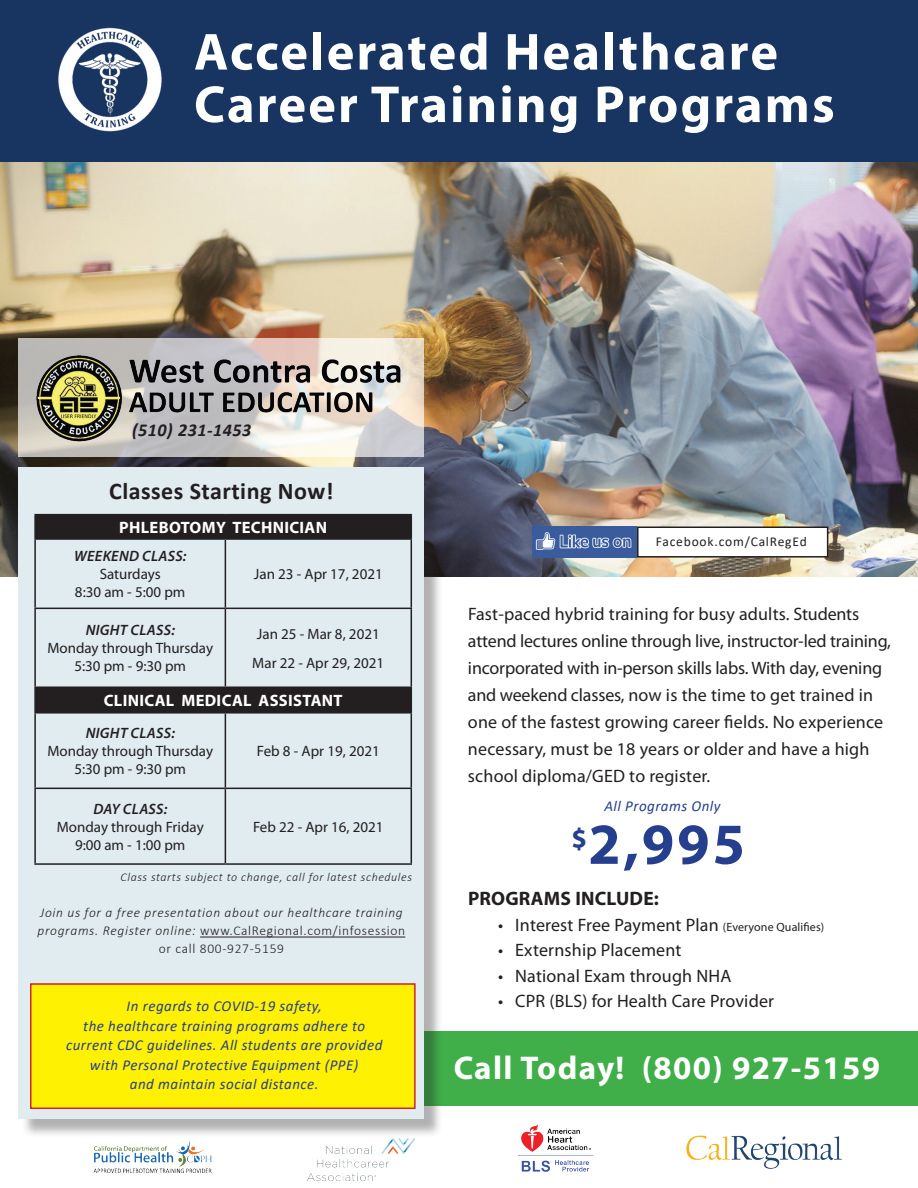
<style>
.page{position:relative;width:918px;height:1188px;background:#fff}
.page>*{position:absolute;margin:0;border:0;box-sizing:border-box;transform-origin:0 0}
.t1{font:700 58.5px "Myriad Pro";color:#253f8e}
.t2{font:700 52.5px/52.5px "Myriad Pro";letter-spacing:.04em;color:#fff}
.t3{font:700 33px "Myriad Pro";letter-spacing:.04em;color:#fff}
.t4{font:700 24px "Calibri";letter-spacing:.02em;color:#231f20}
.t5{font:700 19.5px "Myriad Pro";letter-spacing:.01em;color:#231f20}
.t6{font:italic 700 18.15px "Calibri";letter-spacing:.03em;color:#231f20}
.t7{font:18px/27px "Myriad Pro";letter-spacing:.01em;color:#231f20}
.t8{font:700 16.5px "Myriad Pro";letter-spacing:.02em;color:#fff}
.t9{font:italic 15.15px/19.5px "Calibri";letter-spacing:.03em;color:#253f8e;text-align:center}
.t10{font:15px/18px "Myriad Pro";color:#231f20;text-align:center}
.t11{font:italic 600 15px "Myriad Pro";letter-spacing:.02em;color:#231f20}
.t12{font:italic 300 13.5px/18px "Calibri";letter-spacing:.05em;color:#231f20;text-align:center}
.t13{font:13.5px "Calibri";letter-spacing:.06em;color:#231f20}
.t14{font:italic 300 12px "Calibri";letter-spacing:.05em;color:#231f20}
.s1{font-style:normal}
.s2{font-size:12px}
</style>
<div class="page">
<div style="left:0;top:0;width:918px;height:162px;background:#183460"></div>
<div style="left:423px;top:1031px;width:495px;height:75px;background:#40ae49"></div>
<img style="left:0;top:162px;width:918px;height:415px">
<div style="left:21px;top:470px;width:422px;height:668px;background:#231f20;opacity:.35"></div>
<div style="left:19px;top:467px;width:405px;height:652px;background:#e0ecf0"></div>
<img style="left:94px;top:1140px;width:117px;height:33px">
<img style="left:308px;top:1138px;width:107px;height:43px">
<div style="left:638px;top:527px;width:190px;height:30px;background:#fff"></div>
<div style="left:637px;top:526px;width:191px;height:32px;border:2px solid #231f20"></div>
<img style="left:532px;top:526px;width:104px;height:32px">
<img style="left:686px;top:1135px;width:156px;height:34px">
<img style="left:518px;top:1124px;width:76px;height:48px">
<hr style="left:200px;top:937px;width:205px;height:1px;background:#231f20">
<svg style="left:36px;top:515px;width:375px;height:197px"></svg>
<hr style="left:34px;top:514px;width:191px;height:1px;background:#231f20">
<hr style="left:34px;top:515px;width:2px;height:23px;background:#231f20">
<hr style="left:225px;top:514px;width:187px;height:1px;background:#231f20">
<svg style="left:411px;top:515px;width:1px;height:23px"></svg>
<hr style="left:34px;top:538px;width:191px;height:2px;background:#231f20">
<hr style="left:34px;top:540px;width:2px;height:68px;background:#231f20">
<hr style="left:225px;top:538px;width:187px;height:2px;background:#231f20">
<hr style="left:225px;top:540px;width:1px;height:68px;background:#231f20">
<hr style="left:411px;top:540px;width:1px;height:68px;background:#231f20">
<hr style="left:34px;top:608px;width:191px;height:1px;background:#231f20">
<hr style="left:34px;top:609px;width:2px;height:77px;background:#231f20">
<hr style="left:225px;top:608px;width:187px;height:1px;background:#231f20">
<hr style="left:225px;top:609px;width:1px;height:77px;background:#231f20">
<hr style="left:411px;top:609px;width:1px;height:77px;background:#231f20">
<hr style="left:34px;top:686px;width:191px;height:2px;background:#231f20">
<hr style="left:34px;top:688px;width:2px;height:24px;background:#231f20">
<hr style="left:225px;top:686px;width:187px;height:2px;background:#231f20">
<svg style="left:411px;top:688px;width:1px;height:24px"></svg>
<hr style="left:34px;top:712px;width:191px;height:2px;background:#231f20">
<hr style="left:34px;top:714px;width:2px;height:74px;background:#231f20">
<hr style="left:225px;top:712px;width:187px;height:2px;background:#231f20">
<hr style="left:225px;top:714px;width:1px;height:74px;background:#231f20">
<hr style="left:411px;top:714px;width:1px;height:74px;background:#231f20">
<hr style="left:34px;top:788px;width:191px;height:1px;background:#231f20">
<hr style="left:34px;top:789px;width:2px;height:74px;background:#231f20">
<hr style="left:225px;top:788px;width:187px;height:1px;background:#231f20">
<hr style="left:225px;top:789px;width:1px;height:74px;background:#231f20">
<hr style="left:411px;top:789px;width:1px;height:74px;background:#231f20">
<hr style="left:34px;top:863px;width:191px;height:2px;background:#231f20">
<hr style="left:225px;top:863px;width:187px;height:2px;background:#231f20">
<img style="left:58px;top:27px;width:104px;height:105px">
<div style="left:30px;top:983px;width:386px;height:126px;background:#fff101;border:2px solid #d1232a"></div>
<svg style="left:19px;top:338px;width:405px;height:119px;background:#d1cec9"></svg>
<img style="left:26px;top:352px;width:96px;height:92px">
<img style="left:129px;top:340px;width:279px;height:92px">
<h2 class="t2" style="left:194px;top:24px;width:642px">Accelerated Healthcare<br>Career Training Programs</h2>
<p class="t6" style="left:132px;top:417px;width:121px">(510) 231-1453</p>
<h3 class="t4" style="left:109px;top:474px;width:226px">Classes Starting Now!</h3>
<p class="t8" style="left:119px;top:517px;width:209px">PHLEBOTOMY TECHNICIAN</p>
<p class="t11" style="left:74px;top:547px;width:114px">WEEKEND CLASS:</p>
<p class="t10" style="left:75px;top:565px;width:112px">Saturdays<br>8:30 am - 5:00 pm</p>
<p class="t10" style="left:254px;top:565px;width:130px">Jan 23 - Apr 17, 2021</p>
<p class="t11" style="left:86px;top:621px;width:91px">NIGHT CLASS:</p>
<p class="t10" style="left:47px;top:639px;width:167px">Monday through Thursday<br>5:30 pm - 9:30 pm</p>
<p class="t10" style="left:252px;top:620px;width:134px;line-height:28.5px">Jan 25 - Mar 8, 2021<br>Mar 22 - Apr 29, 2021</p>
<p class="t8" style="left:104px;top:690px;width:240px">CLINICAL MEDICAL ASSISTANT</p>
<p class="t11" style="left:86px;top:724px;width:91px">NIGHT CLASS:</p>
<p class="t10" style="left:47px;top:742px;width:167px">Monday through Thursday<br>5:30 pm - 9:30 pm</p>
<p class="t10" style="left:257px;top:742px;width:124px">Feb 8 - Apr 19, 2021</p>
<p class="t11" style="left:93px;top:799px;width:75px">DAY CLASS:</p>
<p class="t10" style="left:57px;top:818px;width:148px">Monday through Friday<br>9:00 am - 1:00 pm</p>
<p class="t10" style="left:253px;top:818px;width:132px">Feb 22 - Apr 16, 2021</p>
<p class="t14" style="left:121px;top:870px;width:293px">Class starts subject to change, call for latest schedules</p>
<p class="t12" style="left:37px;top:904px;width:369px">Join us for a free presentation about our healthcare training programs. Register online: <span class="s1">www.CalRegional.com/infosession or call 800-927-5159</span></p>
<p class="t9" style="left:66px;top:996px;width:318px">In regards to COVID-19 safety,<br>the healthcare training programs adhere to current CDC guidelines. All students are provided with Personal Protective Equipment (PPE)<br>and maintain social distance.</p>
<p class="t13" style="left:656px;top:532px;width:152px">Facebook.com/CalRegEd</p>
<p class="t7" style="left:468px;top:600px;width:425px">Fast-paced hybrid training for busy adults. Students attend lectures online through live, instructor-led training, incorporated with in-person skills labs. With day, evening and weekend classes, now is the time to get trained in one of the fastest growing career fields. No experience necessary, must be 18 years or older and have a high school diploma/GED to register.</p>
<p class="t9" style="left:605px;top:795px;width:118px">All Programs Only</p>
<h1 class="t1" style="left:571px;top:806px;width:175px"><sup>$</sup>2,995</h1>
<p class="t5" style="left:468px;top:886px;width:193px">PROGRAMS INCLUDE:</p>
<p class="t7" style="left:498px;top:911px;width:328px">• Interest Free Payment Plan <span class="s2">(Everyone Qualifies)</span></p>
<p class="t7" style="left:498px;top:936px;width:185px">• Externship Placement</p>
<p class="t7" style="left:498px;top:962px;width:235px">• National Exam through NHA</p>
<p class="t7" style="left:498px;top:987px;width:278px">• CPR (BLS) for Health Care Provider</p>
<h3 class="t3" style="left:454px;top:1046px;width:428px">Call Today! (800) 927-5159</h3>
</div>
